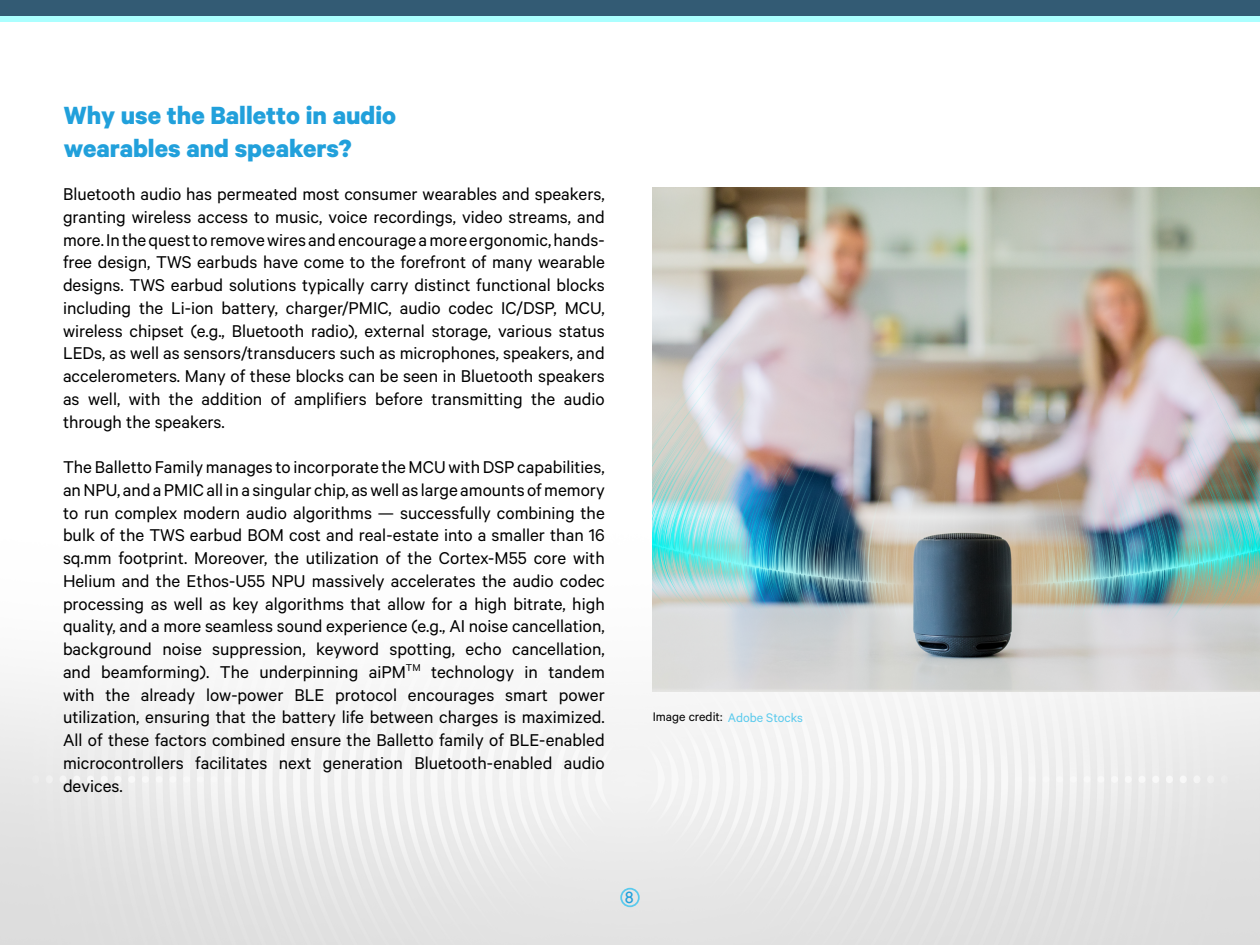
<style>
.page{position:relative;width:1260px;height:945px;background:#fff}
.page>*{position:absolute;margin:0;border:0;box-sizing:border-box;transform-origin:0 0}
.Header-Calibri_Bold__Size_16{font:700 28px "Calibre";color:#21a0db}
.Calibro__Size_11{font:19.25px/22.8px "Calibre";color:#000;text-align:justify}
.t1{font:17.5px "Tw Cen";color:#21a0db}
.Hyperlinks-Textbase{font:14px "Calibre";color:#000}
.s1{color:#5acaed}
</style>
<div class="page">
<div style="left:0;top:0;width:1260px;height:16px;background:#335b74"></div>
<div style="left:0;top:16px;width:1260px;height:6px;background:#abffff"></div>
<img style="left:0;top:187px;width:1260px;height:758px">
<img style="left:653px;top:188px;width:607px;height:503px">
<div style="left:620px;top:888px;width:20px;height:19px;border:2px solid #5acaed;border-radius:50%"></div>
<p class="Header-Calibri_Bold__Size_16" style="left:64px;top:98px;width:334px">Why use the Balletto in audio</p>
<p class="Header-Calibri_Bold__Size_16" style="left:64px;top:131px;width:289px">wearables and speakers?</p>
<p class="Calibro__Size_11" style="left:63px;top:182px;width:543px">Bluetooth audio has permeated most consumer wearables and speakers, granting wireless access to music, voice recordings, video streams, and more. In the quest to remove wires and encourage a more ergonomic, hands&shy;free design, TWS earbuds have come to the forefront of many wearable designs. TWS earbud solutions typically carry distinct functional blocks including the Li-ion battery, charger/PMIC, audio codec IC/DSP, MCU, wireless chipset (e.g., Bluetooth radio), external storage, various status LEDs, as well as sensors/transducers such as microphones, speakers, and accelerometers. Many of these blocks can be seen in Bluetooth speakers as well, with the addition of amplifiers before transmitting the audio through the speakers.</p>
<p class="Calibro__Size_11" style="left:63px;top:455px;width:543px">The Balletto Family manages to incorporate the MCU with DSP capabilities, an NPU, and a PMIC all in a singular chip, as well as large amounts of memory to run complex modern audio algorithms — successfully combining the bulk of the TWS earbud BOM cost and real-estate into a smaller than 16 sq.mm footprint. Moreover, the utilization of the Cortex-M55 core with Helium and the Ethos-U55 NPU massively accelerates the audio codec processing as well as key algorithms that allow for a high bitrate, high quality, and a more seamless sound experience (e.g., AI noise cancellation, background noise suppression, keyword spotting, echo cancellation, and beamforming). The underpinning aiPM<sup>TM</sup> technology in tandem with the already low-power BLE protocol encourages smart power utilization, ensuring that the battery life between charges is maximized.<br>All of these factors combined ensure the Balletto family of BLE-enabled microcontrollers facilitates next generation Bluetooth-enabled audio devices.</p>
<p class="Hyperlinks-Textbase" style="left:653px;top:709px;width:152px">Image credit: <span class="s1">Adobe Stocks</span></p>
<p class="t1" style="left:625px;top:887px;width:11px">8</p>
</div>
